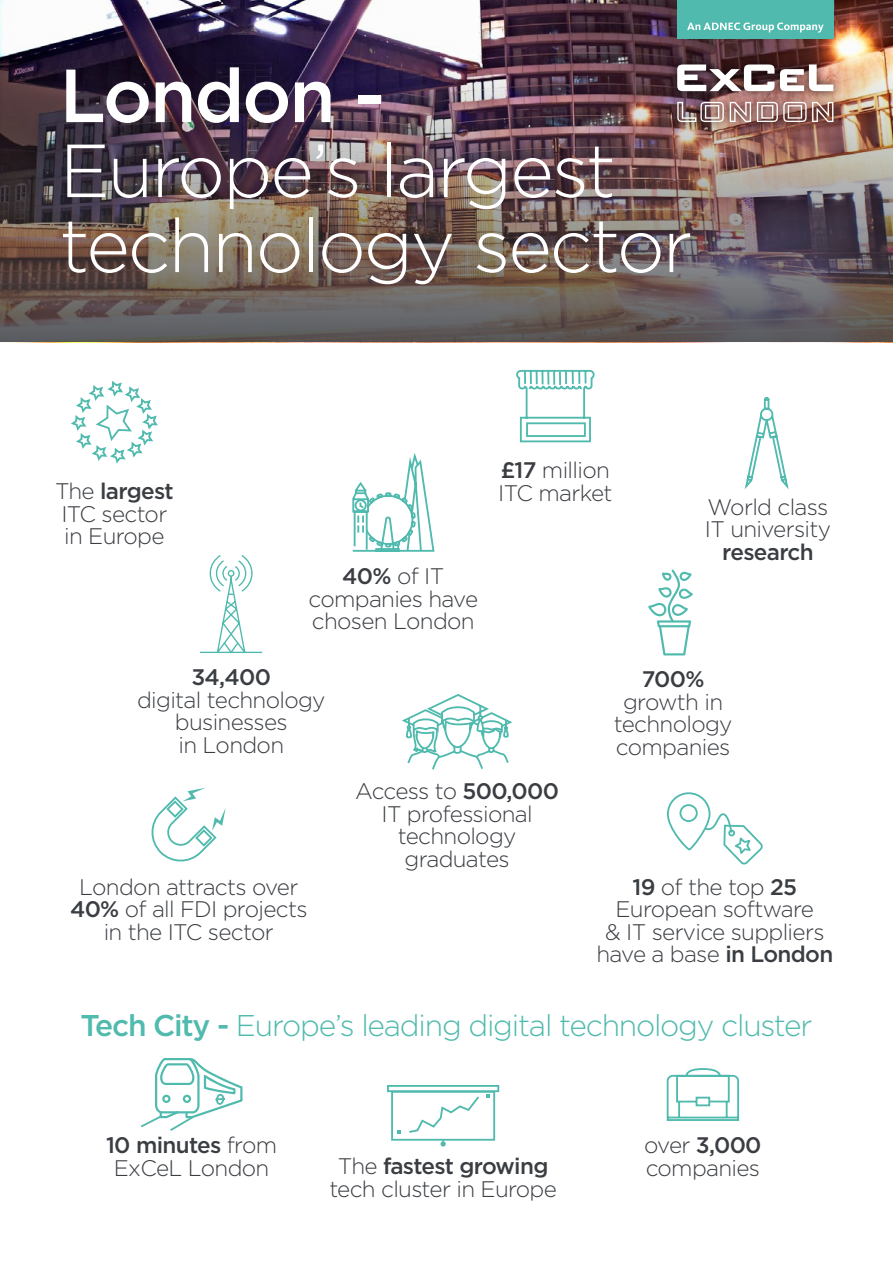
<style>
.page{position:relative;width:893px;height:1263px;background:#fff}
.page>*{position:absolute;margin:0;border:0;box-sizing:border-box;transform-origin:0 0}
.t1{font:300 75px/75px "Gotham";letter-spacing:-.03em;color:#fff}
.t2{font:500 75px "Gotham";letter-spacing:-.03em;color:#fff}
.t3{font:300 30px "Gotham";letter-spacing:-.04em;color:#4fbaad}
.t4{font:300 22.5px/22.5px "Gotham";letter-spacing:-.03em;color:#3a3d42;text-align:center}
.t5{font:500 22.5px "Gotham";letter-spacing:-.03em;color:#3a3d42}
.s1{font-weight:500}
.s2{font-weight:300}
</style>
<div class="page">
<img style="left:0;top:0;width:893px;height:57px">
<img style="left:0;top:57px;width:893px;height:285px">
<div style="left:677px;top:0;width:156px;height:38px;background:#4fbaad"></div>
<svg style="left:687px;top:23px;width:137px;height:10px"></svg>
<div style="left:668px;top:55px;width:175px;height:76px;background:#000;opacity:.75"></div>
<svg style="left:730px;top:102px;width:21px;height:20px"></svg>
<svg style="left:677px;top:102px;width:47px;height:20px"></svg>
<svg style="left:757px;top:102px;width:76px;height:20px;background:#ab8b85"></svg>
<svg style="left:677px;top:64px;width:97px;height:27px"></svg>
<svg style="left:780px;top:64px;width:53px;height:27px"></svg>
<svg style="left:352px;top:453px;width:83px;height:99px"></svg>
<svg style="left:516px;top:370px;width:79px;height:73px"></svg>
<svg style="left:151px;top:788px;width:75px;height:74px"></svg>
<svg style="left:666px;top:1068px;width:74px;height:53px"></svg>
<svg style="left:387px;top:1085px;width:112px;height:61px"></svg>
<svg style="left:140px;top:1058px;width:102px;height:73px"></svg>
<svg style="left:200px;top:555px;width:63px;height:98px"></svg>
<svg style="left:648px;top:569px;width:45px;height:86px"></svg>
<svg style="left:744px;top:397px;width:45px;height:92px"></svg>
<svg style="left:667px;top:792px;width:96px;height:73px"></svg>
<svg style="left:71px;top:380px;width:87px;height:84px"></svg>
<svg style="left:402px;top:694px;width:111px;height:76px"></svg>
<h1 class="t2" style="left:60px;top:53px;width:326px">London -</h1>
<h1 class="t1" style="left:60px;top:132px;width:634px">Europe’s largest technology sector</h1>
<p class="t4" style="left:55px;top:480px;width:120px;text-align:left">The <span class="s1">largest<br></span>ITC sector in Europe</p>
<p class="t4" style="left:498px;top:459px;width:116px;text-align:left"><span class="s1">£17</span> million<br>ITC market</p>
<p class="t4" style="left:309px;top:565px;width:171px"><span class="s1">40%</span> of IT companies have chosen London</p>
<p class="t4" style="left:705px;top:495px;width:128px;text-align:left">World class<br>IT university</p>
<p class="t5" style="left:722px;top:539px;width:93px">research</p>
<p class="t5" style="left:191px;top:664px;width:81px">34,400</p>
<p class="t4" style="left:137px;top:688px;width:190px">digital technology businesses<br>in London</p>
<p class="t4" style="left:70px;top:875px;width:239px">London attracts over<br><span class="s1">40%</span> of all FDI projects in the ITC sector</p>
<p class="t4" style="left:355px;top:779px;width:205px">Access to <span class="s1">500,000<br></span>IT professional technology graduates</p>
<p class="t5" style="left:642px;top:667px;width:64px">700%</p>
<p class="t4" style="left:614px;top:690px;width:120px">growth in technology companies</p>
<p class="t4" style="left:596px;top:875px;width:238px"><span class="s1">19</span> of the top <span class="s1">25<br></span>European software<br>&amp; IT service suppliers have a base <span class="s1">in London</span></p>
<h2 class="t3" style="left:80px;top:1009px;width:734px"><span class="s1">Tech City -</span> Europe’s leading digital technology cluster</h2>
<p class="t4" style="left:106px;top:1133px;width:173px"><span class="s1">10 minutes</span> from<br>ExCeL London</p>
<p class="t5" style="left:644px;top:1132px;width:119px"><span class="s2">over</span> 3,000</p>
<p class="t5" style="left:338px;top:1153px;width:212px"><span class="s2">The</span> fastest growing</p>
<p class="t4" style="left:646px;top:1156px;width:116px">companies</p>
<p class="t4" style="left:329px;top:1177px;width:229px">tech cluster in Europe</p>
</div>
